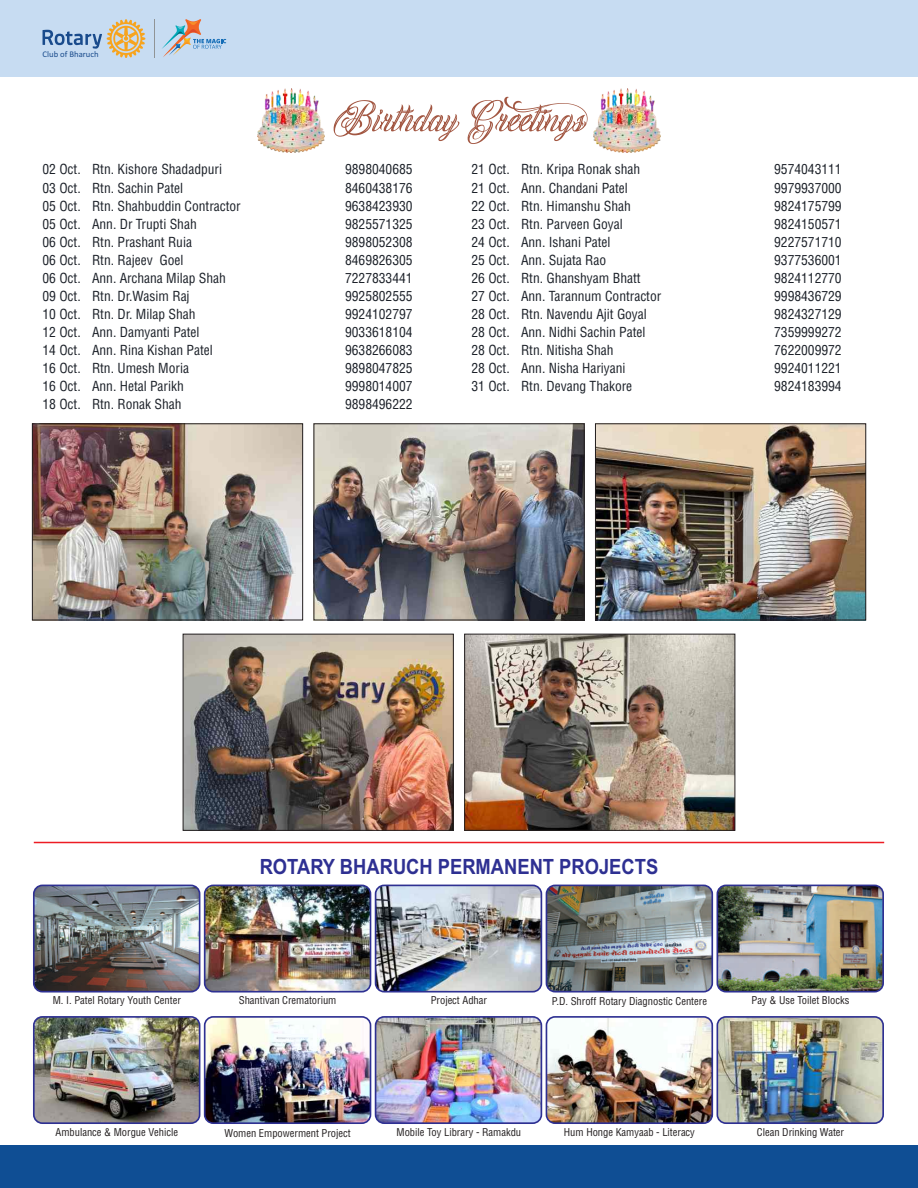
<style>
.page{position:relative;width:918px;height:1188px;background:#fff}
.page>*{position:absolute;margin:0;border:0;box-sizing:border-box;transform-origin:0 0}
.t1{font:700 21px "Arial";color:#2e3092;scale:.87 1}
.t2{font:13.5px "Switzerland Condensed";color:#1c2129}
.t3{font:10.5px "Switzerland Condensed";color:#231f20}
.t4{font:8.7px "Calibri";color:#194b8c}
</style>
<div class="page">
<div style="left:0;top:1145px;width:918px;height:43px;background:#0f4e94"></div>
<div style="left:0;top:0;width:918px;height:77px;background:#c7dcf2"></div>
<svg style="left:43px;top:19px;width:102px;height:39px"></svg>
<hr style="left:155px;top:19px;width:1px;height:38px;background:#909496">
<svg style="left:162px;top:19px;width:64px;height:38px"></svg>
<svg style="left:333px;top:100px;width:126px;height:41px"></svg>
<svg style="left:468px;top:97px;width:120px;height:47px"></svg>
<img style="left:257px;top:88px;width:67px;height:65px">
<img style="left:594px;top:88px;width:67px;height:65px">
<img style="left:205px;top:1017px;width:166px;height:106px;border-radius:9px">
<div style="left:204px;top:1016px;width:167px;height:108px;border:2px solid #2e3092;border-radius:9px"></div>
<img style="left:376px;top:1017px;width:165px;height:106px;border-radius:9px">
<div style="left:375px;top:1016px;width:167px;height:108px;border:2px solid #2e3092;border-radius:9px"></div>
<img style="left:546px;top:1019px;width:166px;height:104px">
<div style="left:546px;top:1016px;width:167px;height:108px;border:2px solid #2e3092;border-radius:9px"></div>
<img style="left:718px;top:1017px;width:165px;height:106px;border-radius:9px">
<div style="left:717px;top:1016px;width:167px;height:108px;border:2px solid #2e3092;border-radius:9px"></div>
<img style="left:34px;top:885px;width:166px;height:107px;border-radius:9px">
<div style="left:33px;top:885px;width:167px;height:108px;border:2px solid #2e3092;border-radius:9px"></div>
<img style="left:717px;top:885px;width:166px;height:107px;border-radius:9px">
<div style="left:717px;top:885px;width:167px;height:108px;border:2px solid #2e3092;border-radius:9px"></div>
<img style="left:205px;top:885px;width:166px;height:107px;border-radius:9px">
<div style="left:204px;top:885px;width:167px;height:108px;border:2px solid #2e3092;border-radius:9px"></div>
<img style="left:376px;top:886px;width:165px;height:105px;border-radius:9px">
<div style="left:375px;top:885px;width:167px;height:108px;border:2px solid #2e3092;border-radius:9px"></div>
<hr style="left:34px;top:842px;width:850px;height:1px;background:#ed1c24">
<img style="left:546px;top:885px;width:166px;height:107px;border-radius:9px">
<div style="left:546px;top:885px;width:167px;height:108px;border:2px solid #2e3092;border-radius:9px"></div>
<img style="left:34px;top:1017px;width:166px;height:106px;border-radius:9px">
<div style="left:33px;top:1016px;width:167px;height:108px;border:2px solid #2e3092;border-radius:9px"></div>
<img style="left:34px;top:425px;width:267px;height:193px">
<div style="left:32px;top:423px;width:271px;height:197px;border:1px solid #231f20"></div>
<img style="left:316px;top:425px;width:267px;height:193px">
<div style="left:314px;top:423px;width:271px;height:197px;border:1px solid #231f20"></div>
<img style="left:597px;top:425px;width:267px;height:193px">
<div style="left:595px;top:423px;width:271px;height:197px;border:1px solid #231f20"></div>
<img style="left:185px;top:636px;width:267px;height:193px">
<div style="left:183px;top:634px;width:271px;height:197px;border:1px solid #231f20"></div>
<img style="left:466px;top:636px;width:267px;height:193px">
<div style="left:464px;top:634px;width:271px;height:197px;border:1px solid #231f20"></div>
<p class="t4" style="left:43px;top:50px;width:58px">Club of Bharuch</p>
<p class="t2" style="left:43px;top:161px;width:181px">02 Oct. Rtn. Kishore Shadadpuri</p>
<p class="t2" style="left:345px;top:161px;width:69px">9898040685</p>
<p class="t2" style="left:43px;top:179px;width:142px">03 Oct. Rtn. Sachin Patel</p>
<p class="t2" style="left:345px;top:179px;width:69px">8460438176</p>
<p class="t2" style="left:43px;top:197px;width:200px">05 Oct. Rtn. Shahbuddin Contractor</p>
<p class="t2" style="left:345px;top:197px;width:69px">9638423930</p>
<p class="t2" style="left:43px;top:215px;width:156px">05 Oct. Ann. Dr Trupti Shah</p>
<p class="t2" style="left:345px;top:215px;width:69px">9825571325</p>
<p class="t2" style="left:43px;top:233px;width:151px">06 Oct. Rtn. Prashant Ruia</p>
<p class="t2" style="left:345px;top:233px;width:69px">9898052308</p>
<p class="t2" style="left:43px;top:251px;width:142px">06 Oct. Rtn. Rajeev Goel</p>
<p class="t2" style="left:345px;top:251px;width:69px">8469826305</p>
<p class="t2" style="left:43px;top:269px;width:185px">06 Oct. Ann. Archana Milap Shah</p>
<p class="t2" style="left:345px;top:269px;width:69px">7227833441</p>
<p class="t2" style="left:43px;top:287px;width:149px">09 Oct. Rtn. Dr.Wasim Raj</p>
<p class="t2" style="left:345px;top:287px;width:69px">9925802555</p>
<p class="t2" style="left:43px;top:305px;width:155px">10 Oct. Rtn. Dr. Milap Shah</p>
<p class="t2" style="left:345px;top:305px;width:69px">9924102797</p>
<p class="t2" style="left:43px;top:323px;width:159px">12 Oct. Ann. Damyanti Patel</p>
<p class="t2" style="left:345px;top:323px;width:69px">9033618104</p>
<p class="t2" style="left:43px;top:342px;width:172px">14 Oct. Ann. Rina Kishan Patel</p>
<p class="t2" style="left:345px;top:342px;width:69px">9638266083</p>
<p class="t2" style="left:43px;top:360px;width:148px">16 Oct. Rtn. Umesh Moria</p>
<p class="t2" style="left:345px;top:360px;width:69px">9898047825</p>
<p class="t2" style="left:43px;top:378px;width:143px">16 Oct. Ann. Hetal Parikh</p>
<p class="t2" style="left:345px;top:378px;width:69px">9998014007</p>
<p class="t2" style="left:43px;top:396px;width:141px">18 Oct. Rtn. Ronak Shah</p>
<p class="t2" style="left:345px;top:396px;width:69px">9898496222</p>
<p class="t2" style="left:472px;top:161px;width:170px">21 Oct. Rtn. Kripa Ronak shah</p>
<p class="t2" style="left:774px;top:161px;width:69px">9574043111</p>
<p class="t2" style="left:472px;top:179px;width:158px">21 Oct. Ann. Chandani Patel</p>
<p class="t2" style="left:774px;top:179px;width:69px">9979937000</p>
<p class="t2" style="left:472px;top:197px;width:161px">22 Oct. Rtn. Himanshu Shah</p>
<p class="t2" style="left:774px;top:197px;width:69px">9824175799</p>
<p class="t2" style="left:472px;top:215px;width:153px">23 Oct. Rtn. Parveen Goyal</p>
<p class="t2" style="left:774px;top:215px;width:69px">9824150571</p>
<p class="t2" style="left:472px;top:233px;width:141px">24 Oct. Ann. Ishani Patel</p>
<p class="t2" style="left:774px;top:233px;width:69px">9227571710</p>
<p class="t2" style="left:472px;top:251px;width:136px">25 Oct. Ann. Sujata Rao</p>
<p class="t2" style="left:774px;top:251px;width:69px">9377536001</p>
<p class="t2" style="left:472px;top:269px;width:171px">26 Oct. Rtn. Ghanshyam Bhatt</p>
<p class="t2" style="left:774px;top:269px;width:69px">9824112770</p>
<p class="t2" style="left:472px;top:287px;width:191px">27 Oct. Ann. Tarannum Contractor</p>
<p class="t2" style="left:774px;top:287px;width:69px">9998436729</p>
<p class="t2" style="left:472px;top:305px;width:177px">28 Oct. Rtn. Navendu Ajit Goyal</p>
<p class="t2" style="left:774px;top:305px;width:69px">9824327129</p>
<p class="t2" style="left:472px;top:323px;width:176px">28 Oct. Ann. Nidhi Sachin Patel</p>
<p class="t2" style="left:774px;top:323px;width:69px">7359999272</p>
<p class="t2" style="left:472px;top:342px;width:144px">28 Oct. Rtn. Nitisha Shah</p>
<p class="t2" style="left:774px;top:342px;width:69px">7622009972</p>
<p class="t2" style="left:472px;top:360px;width:156px">28 Oct. Ann. Nisha Hariyani</p>
<p class="t2" style="left:774px;top:360px;width:69px">9924011221</p>
<p class="t2" style="left:472px;top:378px;width:162px">31 Oct. Rtn. Devang Thakore</p>
<p class="t2" style="left:774px;top:378px;width:69px">9824183994</p>
<h1 class="t1" style="left:260px;top:858px;width:460px">ROTARY BHARUCH PERMANENT PROJECTS</h1>
<p class="t3" style="left:53px;top:994px;width:130px">M. I. Patel Rotary Youth Center</p>
<p class="t3" style="left:239px;top:994px;width:99px">Shantivan Crematorium</p>
<p class="t3" style="left:431px;top:994px;width:58px">Project Adhar</p>
<p class="t3" style="left:752px;top:994px;width:99px">Pay &amp; Use Toilet Blocks</p>
<p class="t3" style="left:552px;top:995px;width:157px">P.D. Shroff Rotary Diagnostic Centere</p>
<p class="t3" style="left:56px;top:1125px;width:124px">Ambulance &amp; Morgue Vehicle</p>
<p class="t3" style="left:225px;top:1126px;width:128px">Women Empowerment Project</p>
<p class="t3" style="left:397px;top:1126px;width:126px">Mobile Toy Library - Ramakdu</p>
<p class="t3" style="left:564px;top:1126px;width:133px">Hum Honge Kamyaab - Literacy</p>
<p class="t3" style="left:757px;top:1126px;width:89px">Clean Drinking Water</p>
</div>
